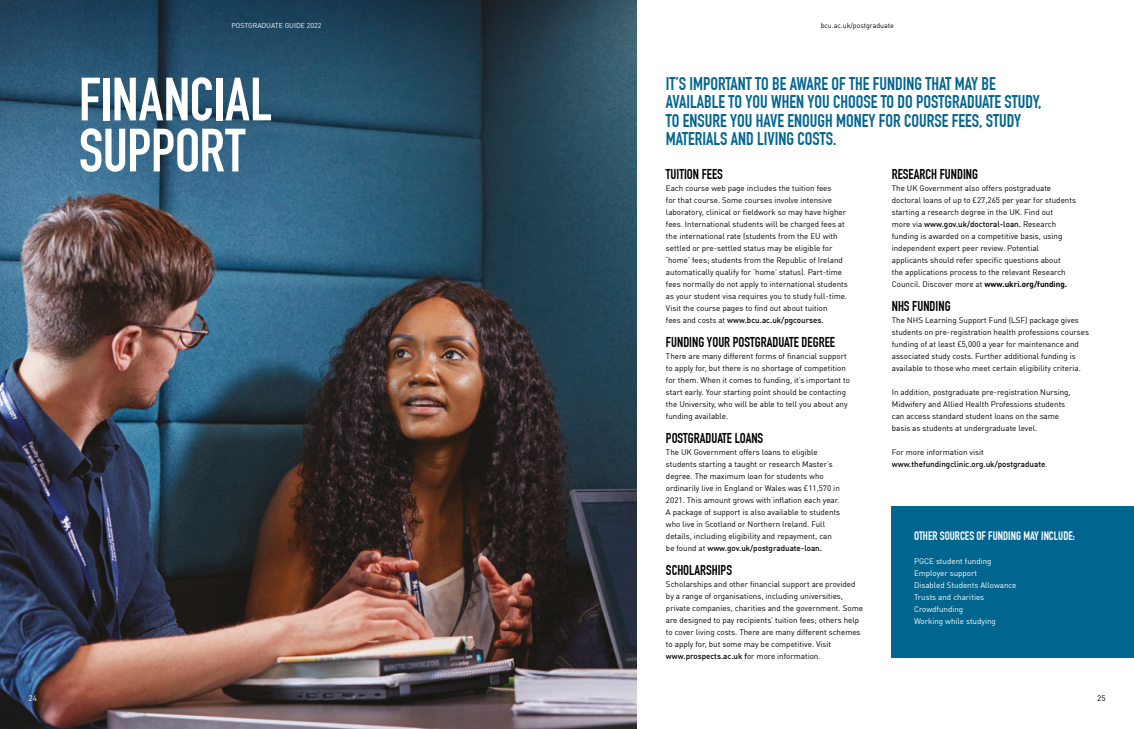
<style>
.page{position:relative;width:1134px;height:729px;background:#fff}
.page>*{position:absolute;margin:0;border:0;box-sizing:border-box;transform-origin:0 0}
.t1{font:700 60px/51px "DIN Condensed";letter-spacing:-.01em;color:#fff}
.t2{font:700 18px/18px "DIN Condensed";color:#00658f}
.t3{font:700 14px "DIN Condensed";color:#000}
.t4{font:700 12px "DIN Condensed";color:#fff}
.t5{font:8px/12px "DIN Offc";color:#000}
.t6{font:8px "DIN Offc";color:#fff}
.t7{font:500 8px/12px "DIN Offc";color:#000}
.t8{font:7px "DIN Offc";color:#000}
.t9{font:7px "DIN Offc";color:#fff}
.s1{font-weight:400}
.s2{font-weight:500}
.s3{font-weight:700}
</style>
<div class="page">
<img style="left:0;top:0;width:636px;height:729px">
<div style="left:892px;top:506px;width:242px;height:152px;background:#00658f"></div>
<p class="t6" style="left:28px;top:692px;width:10px">24</p>
<p class="t9" style="left:231px;top:21px;width:91px">POSTGRADUATE GUIDE 2022</p>
<p class="t8" style="left:821px;top:21px;width:75px">bcu.ac.uk/postgraduate</p>
<p class="t1" style="left:79px;top:74px;width:195px">FINANCIAL<br>SUPPORT</p>
<p class="t2" style="left:666px;top:75px;width:377px">IT’S IMPORTANT TO BE AWARE OF THE FUNDING THAT MAY BE AVAILABLE TO YOU WHEN YOU CHOOSE TO DO POSTGRADUATE STUDY, TO ENSURE YOU HAVE ENOUGH MONEY FOR COURSE FEES, STUDY MATERIALS AND LIVING COSTS.</p>
<p class="t3" style="left:666px;top:165px;width:58px">TUITION FEES</p>
<p class="t5" style="left:666px;top:182px;width:183px">Each course web page includes the tuition fees<br>for that course. Some courses involve intensive laboratory, clinical or fieldwork so may have higher fees. International students will be charged fees at the international rate (students from the EU with settled or pre-settled status may be eligible for ‘home’ fees; students from the Republic of Ireland automatically qualify for ‘home’ status). Part-time fees normally do not apply to international students as your student visa requires you to study full-time.</p>
<p class="t5" style="left:666px;top:302px;width:163px">Visit the course pages to find out about tuition</p>
<p class="t7" style="left:666px;top:313px;width:159px"><span class="s1">fees and costs at</span> www.bcu.ac.uk/pgcourses.</p>
<p class="t3" style="left:666px;top:333px;width:171px">FUNDING YOUR POSTGRADUATE DEGREE</p>
<p class="t5" style="left:666px;top:350px;width:186px">There are many different forms of financial support to apply for, but there is no shortage of competition for them. When it comes to funding, it’s important to start early. Your starting point should be contacting the University, who will be able to tell you about any funding available.</p>
<p class="t3" style="left:666px;top:429px;width:99px">POSTGRADUATE LOANS</p>
<p class="t5" style="left:666px;top:446px;width:176px">The UK Government offers loans to eligible students starting a taught or research Master’s degree. The maximum loan for students who ordinarily live in England or Wales was £11,570 in 2021. This amount grows with inflation each year.<br>A package of support is also available to students who live in Scotland or Northern Ireland. Full details, including eligibility and repayment, can be found at <span class="s2">www.gov.uk/postgraduate-loan.</span></p>
<p class="t3" style="left:666px;top:561px;width:68px">SCHOLARSHIPS</p>
<p class="t5" style="left:666px;top:578px;width:199px">Scholarships and other financial support are provided by a range of organisations, including universities, private companies, charities and the government. Some are designed to pay recipients’ tuition fees; others help to cover living costs. There are many different schemes to apply for, but some may be competitive. Visit <span class="s2">www.prospects.ac.uk f</span>or more information.</p>
<p class="t3" style="left:892px;top:166px;width:88px">RESEARCH FUNDING</p>
<p class="t5" style="left:892px;top:182px;width:186px">The UK Government also offers postgraduate doctoral loans of up to £27,265 per year for students starting a research degree in the UK. Find out<br>more via <span class="s2">www.gov.uk/doctoral-loan.</span> Research funding is awarded on a competitive basis, using independent expert peer review. Potential</p>
<p class="t5" style="left:892px;top:254px;width:170px">applicants should refer specific questions about</p>
<p class="t5" style="left:892px;top:266px;width:175px">the applications process to the relevant Research</p>
<p class="t5" style="left:892px;top:278px;width:177px">Council. Discover more at <span class="s3">www.ukri.org/funding.</span></p>
<p class="t3" style="left:892px;top:298px;width:60px">NHS FUNDING</p>
<p class="t5" style="left:892px;top:314px;width:199px">The NHS Learning Support Fund (LSF) package gives students on pre-registration health professions courses funding of at least £5,000 a year for maintenance and associated study costs. Further additional funding is available to those who meet certain eligibility criteria.</p>
<p class="t5" style="left:892px;top:386px;width:180px">In addition, postgraduate pre-registration Nursing, Midwifery and Allied Health Professions students can access standard student loans on the same basis as students at undergraduate level.</p>
<p class="t7" style="left:892px;top:446px;width:157px"><span class="s1">For more information visit </span>www.thefundingclinic.org.uk/postgraduate<span class="s1">.</span></p>
<p class="t4" style="left:914px;top:529px;width:163px">OTHER SOURCES OF FUNDING MAY INCLUDE:</p>
<p class="t6" style="left:914px;top:556px;width:79px">PGCE student funding</p>
<p class="t6" style="left:914px;top:568px;width:65px">Employer support</p>
<p class="t6" style="left:914px;top:580px;width:104px">Disabled Students Allowance</p>
<p class="t6" style="left:914px;top:592px;width:72px">Trusts and charities</p>
<p class="t6" style="left:914px;top:604px;width:51px">Crowdfunding</p>
<p class="t6" style="left:914px;top:616px;width:83px">Working while studying</p>
<p class="t5" style="left:1097px;top:691px;width:10px">25</p>
</div>
